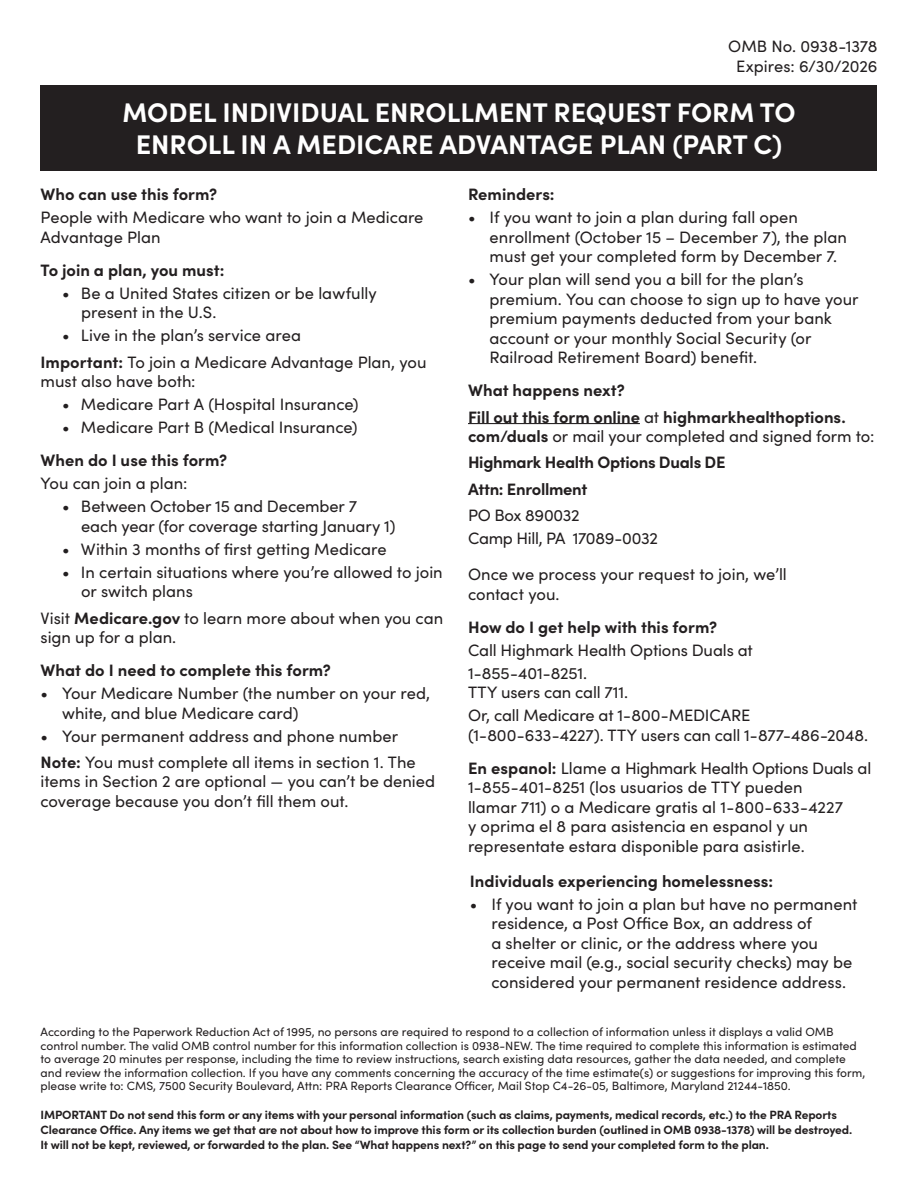
<style>
.page{position:relative;width:918px;height:1188px;background:#fff}
.page>*{position:absolute;margin:0;border:0;box-sizing:border-box;transform-origin:0 0}
.t1{font:700 27px/32.4px "Sofia Pro";color:#fff;text-align:center}
.t2{font:16.5px/19.5px "Sofia Pro";color:#231f20}
.t3{font:700 16.5px/19.5px "Sofia Pro";color:#231f20}
.t4{font:16.5px "Sofia Pro";letter-spacing:-.02em;color:#231f20}
.t5{font:700 16.5px "Sofia Pro";letter-spacing:-.02em;color:#231f20}
.t6{font:12px/13.5px "Sofia Pro";color:#231f20}
.t7{font:700 12px/15px "Sofia Pro";letter-spacing:-.01em;color:#231f20}
.s1{font-weight:700}
.s2{font-weight:400}
</style>
<div class="page">
<div style="left:40px;top:86px;width:838px;height:85px;background:#231f20"></div>
<hr style="left:468px;top:423px;width:172px;height:1px;background:#231f20">
<p class="t2" style="left:728px;top:36px;width:151px;text-align:center">OMB No. 0938-1378<br>Expires: 6/30/2026</p>
<p class="t1" style="left:122px;top:94px;width:675px">MODEL INDIVIDUAL ENROLLMENT REQUEST FORM TO<br>ENROLL IN A MEDICARE ADVANTAGE PLAN (PART C)</p>
<p class="t3" style="left:40px;top:184px;width:178px">Who can use this form?</p>
<p class="t2" style="left:40px;top:207px;width:385px">People with Medicare who want to join a Medicare<br>Advantage Plan</p>
<p class="t3" style="left:40px;top:259px;width:186px">To join a plan, you must:</p>
<p class="t2" style="left:81px;top:283px;width:297px;text-indent:-19px">• Be a United States citizen or be lawfully present in the U.S.</p>
<p class="t2" style="left:62px;top:325px;width:240px">• Live in the plan’s service area</p>
<p class="t2" style="left:40px;top:351px;width:388px"><span class="s1">Important:</span> To join a Medicare Advantage Plan, you must also have both:</p>
<p class="t2" style="left:62px;top:394px;width:298px">• Medicare Part A (Hospital Insurance)</p>
<p class="t2" style="left:62px;top:417px;width:297px">• Medicare Part B (Medical Insurance)</p>
<p class="t3" style="left:40px;top:449px;width:188px">When do I use this form?</p>
<p class="t2" style="left:40px;top:473px;width:148px">You can join a plan:</p>
<p class="t2" style="left:81px;top:496px;width:316px;text-indent:-19px">• Between October 15 and December 7 each year (for coverage starting January 1)</p>
<p class="t2" style="left:62px;top:538px;width:326px">• Within 3 months of first getting Medicare</p>
<p class="t2" style="left:81px;top:561px;width:363px;text-indent:-19px">• In certain situations where you’re allowed to join or switch plans</p>
<p class="t2" style="left:40px;top:607px;width:404px">Visit <span class="s1">Medicare.gov</span> to learn more about when you can sign up for a plan.</p>
<p class="t3" style="left:40px;top:659px;width:292px">What do I need to complete this form?</p>
<p class="t2" style="left:62px;top:683px;width:370px;text-indent:-22px">• Your Medicare Number (the number on your red, white, and blue Medicare card)</p>
<p class="t2" style="left:40px;top:725px;width:359px">• Your permanent address and phone number</p>
<p class="t2" style="left:40px;top:751px;width:396px"><span class="s1">Note:</span> You must complete all items in section 1. The items in Section 2 are optional — you can’t be denied coverage because you don’t fill them out.</p>
<p class="t3" style="left:468px;top:184px;width:88px">Reminders:</p>
<p class="t2" style="left:490px;top:207px;width:359px;text-indent:-22px">• If you want to join a plan during fall open enrollment (October 15 – December 7), the plan must get your completed form by December 7.</p>
<p class="t2" style="left:490px;top:269px;width:370px;text-indent:-22px">• Your plan will send you a bill for the plan’s premium. You can choose to sign up to have your premium payments deducted from your bank account or your monthly Social Security (or Railroad Retirement Board) benefit.</p>
<p class="t3" style="left:468px;top:380px;width:159px">What happens next?</p>
<p class="t3" style="left:468px;top:406px;width:408px">Fill out this form online <span class="s2">at</span> highmarkhealthoptions. com/duals <span class="s2">or mail your completed and signed form to:</span></p>
<p class="t3" style="left:468px;top:452px;width:259px">Highmark Health Options Duals DE</p>
<p class="t5" style="left:468px;top:476px;width:121px">Attn: Enrollment</p>
<p class="t4" style="left:468px;top:503px;width:113px">PO Box 890032</p>
<p class="t4" style="left:468px;top:526px;width:191px">Camp Hill, PA 17089-0032</p>
<p class="t2" style="left:468px;top:564px;width:320px">Once we process your request to join, we’ll contact you.</p>
<p class="t3" style="left:468px;top:616px;width:251px">How do I get help with this form?</p>
<p class="t2" style="left:468px;top:639px;width:286px">Call Highmark Health Options Duals at</p>
<p class="t2" style="left:468px;top:662px;width:162px">1-855-401-8251.<br>TTY users can call 711.</p>
<p class="t2" style="left:468px;top:705px;width:402px">Or, call Medicare at 1-800-MEDICARE (1-800-633-4227). TTY users can call 1-877-486-2048.</p>
<p class="t2" style="left:468px;top:757px;width:405px"><span class="s1">En espanol:</span> Llame a Highmark Health Options Duals al 1-855-401-8251 (los usuarios de TTY pueden<br>llamar 711) o a Medicare gratis al 1-800-633-4227<br>y oprima el 8 para asistencia en espanol y un representate estara disponible para asistirle.</p>
<p class="t3" style="left:470px;top:870px;width:305px">Individuals experiencing homelessness:</p>
<p class="t2" style="left:491px;top:894px;width:367px;text-indent:-22px">• If you want to join a plan but have no permanent residence, a Post Office Box, an address of<br>a shelter or clinic, or the address where you receive mail (e.g., social security checks) may be considered your permanent residence address.</p>
<p class="t6" style="left:40px;top:1025px;width:826px">According to the Paperwork Reduction Act of 1995, no persons are required to respond to a collection of information unless it displays a valid OMB control number. The valid OMB control number for this information collection is 0938-NEW. The time required to complete this information is estimated to average 20 minutes per response, including the time to review instructions, search existing data resources, gather the data needed, and complete and review the information collection. If you have any comments concerning the accuracy of the time estimate(s) or suggestions for improving this form, please write to: CMS, 7500 Security Boulevard, Attn: PRA Reports Clearance Officer, Mail Stop C4-26-05, Baltimore, Maryland 21244-1850.</p>
<p class="t7" style="left:40px;top:1106px;width:813px">IMPORTANT Do not send this form or any items with your personal information (such as claims, payments, medical records, etc.) to the PRA Reports<br>Clearance Office. Any items we get that are not about how to improve this form or its collection burden (outlined in OMB 0938-1378) will be destroyed.</p>
<p class="t7" style="left:40px;top:1136px;width:730px">It will not be kept, reviewed, or forwarded to the plan. See “What happens next?” on this page to send your completed form to the plan.</p>
</div>
